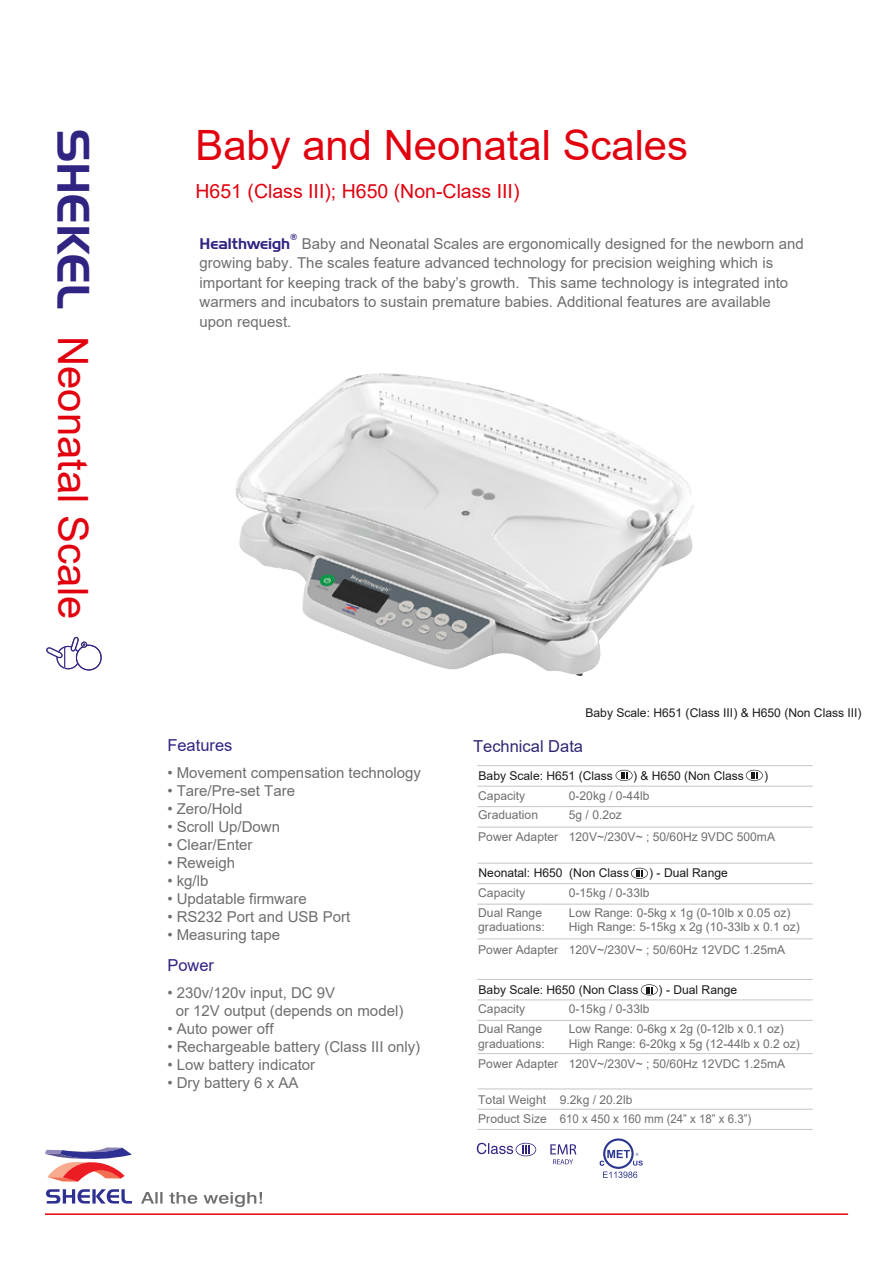
<style>
.page{position:relative;width:893px;height:1263px;background:#fff}
.page>*{position:absolute;margin:0;border:0;box-sizing:border-box;transform-origin:0 0}
.t1{font:44.25px "Handel Gothic BT";color:#2f2482}
.t2{font:41.85px "Arial";color:#e2000f}
.t3{font:19.5px "Arial";color:#e2000f}
.t4{font:16.5px "Arial";color:#2f2482}
.t5{font:16.5px "Arial";color:#2f2873}
.t6{font:15px/19.5px "Arial";color:#6e6e6e}
.t7{font:15px "Handel Gothic BT";color:#2f2482}
.t8{font:12.15px/19.6px "Arial";color:#6e6e6e}
.t9{font:12.15px "Arial";color:#1a1a18}
.t10{font:8.7px "Handel Gothic BT";color:#2f2482}
</style>
<div class="page">
<hr style="left:45px;top:1213px;width:803px;height:2px;background:#e2000f">
<svg style="left:45px;top:1147px;width:87px;height:35px"></svg>
<svg style="left:46px;top:1189px;width:86px;height:14px"></svg>
<svg style="left:141px;top:1192px;width:56px;height:12px"></svg>
<svg style="left:204px;top:1192px;width:58px;height:15px"></svg>
<img style="left:235px;top:373px;width:459px;height:303px">
<hr style="left:477px;top:786px;width:336px;height:1px;background:#c5c5c6">
<hr style="left:477px;top:765px;width:336px;height:1px;background:#c5c5c6">
<hr style="left:477px;top:806px;width:336px;height:1px;background:#c5c5c6">
<hr style="left:477px;top:827px;width:336px;height:1px;background:#c5c5c6">
<hr style="left:477px;top:883px;width:336px;height:1px;background:#c5c5c6">
<hr style="left:477px;top:863px;width:336px;height:1px;background:#c5c5c6">
<hr style="left:477px;top:904px;width:336px;height:1px;background:#c5c5c6">
<hr style="left:477px;top:999px;width:336px;height:1px;background:#c5c5c6">
<hr style="left:477px;top:979px;width:336px;height:1px;background:#c5c5c6">
<hr style="left:477px;top:1020px;width:336px;height:1px;background:#c5c5c6">
<hr style="left:477px;top:1053px;width:336px;height:1px;background:#c5c5c6">
<hr style="left:477px;top:938px;width:336px;height:1px;background:#c5c5c6">
<hr style="left:477px;top:1088px;width:336px;height:1px;background:#c5c5c6">
<hr style="left:477px;top:1109px;width:336px;height:1px;background:#c5c5c6">
<hr style="left:477px;top:1129px;width:336px;height:1px;background:#c5c5c6">
<svg style="left:550px;top:1144px;width:26px;height:20px"></svg>
<svg style="left:477px;top:1143px;width:59px;height:13px"></svg>
<svg style="left:46px;top:637px;width:56px;height:33px"></svg>
<svg style="left:600px;top:1138px;width:43px;height:40px"></svg>
<svg style="left:616px;top:770px;width:17px;height:11px"></svg>
<svg style="left:746px;top:770px;width:17px;height:11px"></svg>
<svg style="left:631px;top:868px;width:17px;height:11px"></svg>
<svg style="left:641px;top:984px;width:17px;height:11px"></svg>
<h1 class="t1" style="left:100px;top:129px;width:181px;rotate:90deg">SHEKEL</h1>
<h2 class="t2" style="left:102px;top:336px;width:285px;rotate:90deg">Neonatal Scale</h2>
<h2 class="t2" style="left:195px;top:117px;width:494px">Baby and Neonatal Scales</h2>
<h3 class="t3" style="left:195px;top:178px;width:325px">H651 (Class III); H650 (Non-Class III)</h3>
<p class="t10" style="left:290px;top:232px;width:9px">®</p>
<p class="t6" style="left:200px;top:233px;width:606px;text-indent:102px">Baby and Neonatal Scales are ergonomically designed for the newborn and growing baby. The scales feature advanced technology for precision weighing which is important for keeping track of the baby’s growth. This same technology is integrated into warmers and incubators to sustain premature babies. Additional features are available upon request.</p>
<p class="t7" style="left:200px;top:234px;width:92px">Healthweigh</p>
<p class="t9" style="left:585px;top:705px;width:278px">Baby Scale: H651 (Class III) &amp; H650 (Non Class III)</p>
<p class="t4" style="left:167px;top:734px;width:67px">Features</p>
<p class="t5" style="left:473px;top:735px;width:112px">Technical Data</p>
<p class="t6" style="left:167px;top:763px;width:255px">• Movement compensation technology</p>
<p class="t6" style="left:167px;top:781px;width:129px">• Tare/Pre-set Tare</p>
<p class="t6" style="left:167px;top:799px;width:77px">• Zero/Hold</p>
<p class="t6" style="left:167px;top:817px;width:114px">• Scroll Up/Down</p>
<p class="t6" style="left:167px;top:835px;width:87px">• Clear/Enter</p>
<p class="t6" style="left:167px;top:853px;width:69px">• Reweigh</p>
<p class="t6" style="left:167px;top:871px;width:43px">• kg/lb</p>
<p class="t6" style="left:167px;top:889px;width:141px">• Updatable firmware</p>
<p class="t6" style="left:167px;top:907px;width:184px">• RS232 Port and USB Port</p>
<p class="t6" style="left:167px;top:925px;width:114px">• Measuring tape</p>
<p class="t4" style="left:167px;top:954px;width:48px">Power</p>
<p class="t6" style="left:176px;top:984px;width:229px;line-height:18px;text-indent:-8px">• 230v/120v input, DC 9V<br>or 12V output (depends on model)</p>
<p class="t6" style="left:167px;top:1019px;width:108px">• Auto power off</p>
<p class="t6" style="left:167px;top:1037px;width:254px">• Rechargeable battery (Class III only)</p>
<p class="t6" style="left:167px;top:1055px;width:149px">• Low battery indicator</p>
<p class="t6" style="left:167px;top:1073px;width:133px">• Dry battery 6 x AA</p>
<p class="t9" style="left:479px;top:767px;width:136px">Baby Scale: H651 (Class</p>
<p class="t9" style="left:633px;top:767px;width:112px">) &amp; H650 (Non Class</p>
<p class="t9" style="left:764px;top:767px;width:6px">)</p>
<p class="t8" style="left:478px;top:785px;width:61px">Capacity<br>Graduation</p>
<p class="t8" style="left:569px;top:785px;width:82px">0-20kg / 0-44lb<br>5g / 0.2oz</p>
<p class="t8" style="left:478px;top:827px;width:298px">Power Adapter 120V~/230V~ ; 50/60Hz 9VDC 500mA</p>
<p class="t9" style="left:479px;top:865px;width:152px">Neonatal: H650 (Non Class</p>
<p class="t9" style="left:649px;top:865px;width:80px">) - Dual Range</p>
<p class="t8" style="left:478px;top:883px;width:65px">Capacity<br>Dual Range</p>
<p class="t8" style="left:478px;top:917px;width:68px">graduations:</p>
<p class="t8" style="left:569px;top:883px;width:223px">0-15kg / 0-33lb<br>Low Range: 0-5kg x 1g (0-10lb x 0.05 oz)</p>
<p class="t8" style="left:569px;top:917px;width:233px">High Range: 5-15kg x 2g (10-33lb x 0.1 oz)</p>
<p class="t8" style="left:478px;top:939px;width:308px">Power Adapter 120V~/230V~ ; 50/60Hz 12VDC 1.25mA</p>
<p class="t9" style="left:479px;top:981px;width:161px">Baby Scale: H650 (Non Class</p>
<p class="t9" style="left:659px;top:981px;width:80px">) - Dual Range</p>
<p class="t8" style="left:478px;top:999px;width:65px">Capacity<br>Dual Range</p>
<p class="t8" style="left:478px;top:1033px;width:68px">graduations:</p>
<p class="t8" style="left:569px;top:999px;width:216px">0-15kg / 0-33lb<br>Low Range: 0-6kg x 2g (0-12lb x 0.1 oz)</p>
<p class="t8" style="left:569px;top:1033px;width:233px">High Range: 6-20kg x 5g (12-44lb x 0.2 oz)</p>
<p class="t8" style="left:478px;top:1054px;width:308px">Power Adapter 120V~/230V~ ; 50/60Hz 12VDC 1.25mA</p>
<p class="t8" style="left:478px;top:1089px;width:70px">Total Weight<br>Product Size</p>
<p class="t8" style="left:560px;top:1090px;width:193px;line-height:18.9px">9.2kg / 20.2lb<br>610 x 450 x 160 mm (24” x 18” x 6.3”)</p>
</div>
